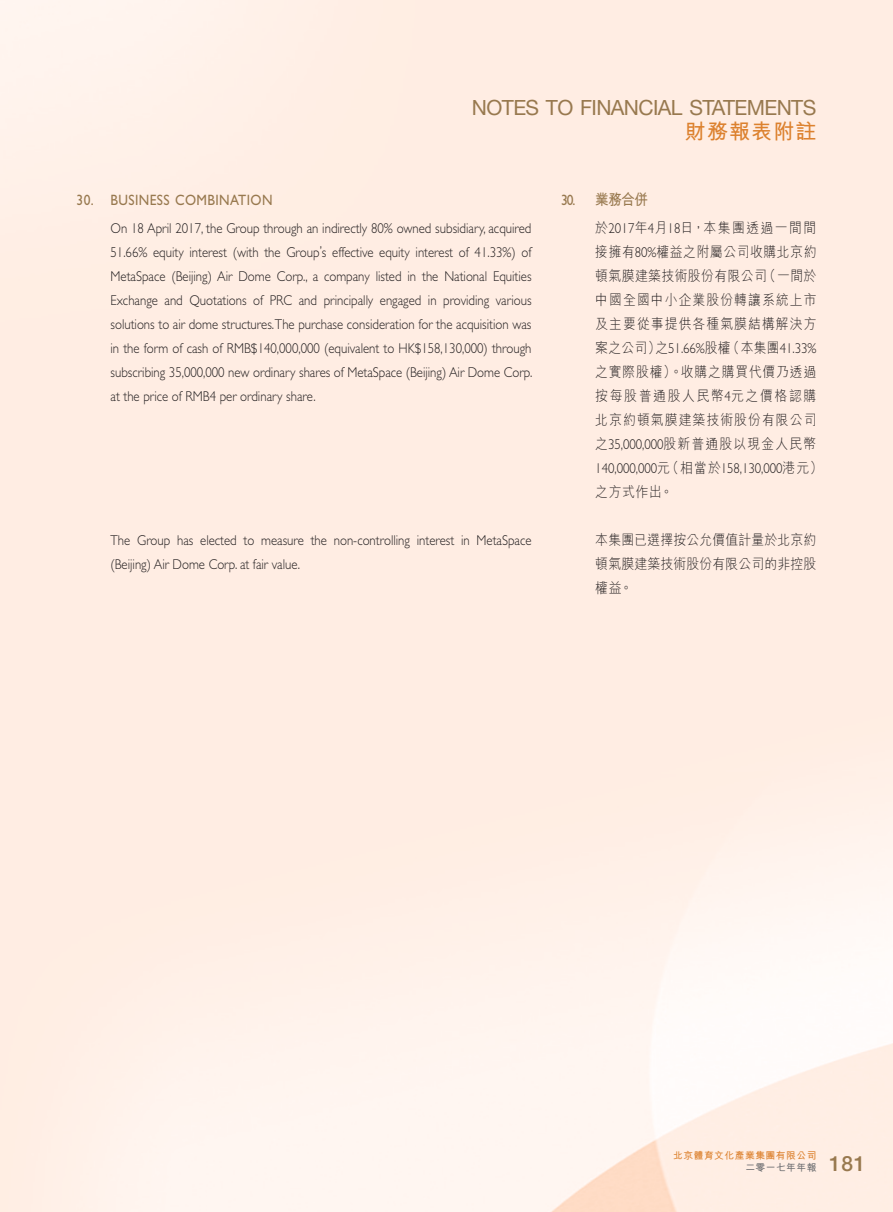
<style>
.page{position:relative;width:893px;height:1212px;background:#fff}
.page>*{position:absolute;margin:0;border:0;box-sizing:border-box;transform-origin:0 0}
.t1{font:21px "Helvetica Neue LT Std";letter-spacing:-.03em;color:#98794f}
.t2{font:700 21px "M Hei HK";letter-spacing:.055em;color:#dc812e}
.Heading_1{font:15px "Gill Sans Std";letter-spacing:.03em;color:#98794f;scale:.9 1}
.C_Heading_1{font:700 15px "M Hei HK";color:#98794f;scale:.9 1}
.Body_Text{font:300 14.25px/24px "Gill Sans Std";color:#231f20;text-align:justify;scale:.9 1}
.C_Body_Text{font:300 14.25px/24px "M Hei HK";letter-spacing:.085em;color:#231f20;scale:.9 1}
.C_Body_Text-2{font:300 14.25px/24px "M Hei HK";letter-spacing:.065em;color:#231f20;text-align:justify;scale:.9 1}
.t3{font:700 9.75px/12px "M Hei HK";letter-spacing:.055em;color:#dc812e}
.s1{font-family:"Gill Sans Std";font-weight:400}
.s2{font-family:"Gill Sans Std"}
.s3{color:#6c6d70}
.s4{font-family:"Helvetica Neue LT Std";font-weight:500;font-size:21px;color:#98794f}
</style>
<div class="page">
<h1 class="t1" style="left:472px;top:95px;width:346px">NOTES TO FINANCIAL STATEMENTS</h1>
<h1 class="t2" style="left:685px;top:116px;width:133px">財務報表附註</h1>
<p class="Heading_1" style="left:77px;top:191px;width:219px">30. BUSINESS COMBINATION</p>
<p class="Body_Text" style="left:111px;top:216px;width:470px">On 18 April 2017, the Group through an indirectly 80% owned subsidiary, acquired 51.66% equity interest (with the Group’s effective equity interest of 41.33%) of MetaSpace (Beijing) Air Dome Corp., a company listed in the National Equities Exchange and Quotations of PRC and principally engaged in providing various solutions to air dome structures.The purchase consideration for the acquisition was in the form of cash of RMB$140,000,000 (equivalent to HK$158,130,000) through subscribing 35,000,000 new ordinary shares of MetaSpace (Beijing) Air Dome Corp. at the price of RMB4 per ordinary share.</p>
<p class="Body_Text" style="left:111px;top:528px;width:469px">The Group has elected to measure the non-controlling interest in MetaSpace (Beijing) Air Dome Corp. at fair value.</p>
<p class="C_Heading_1" style="left:561px;top:188px;width:98px"><span class="s1">30.</span> 業務合併</p>
<p class="C_Body_Text" style="left:595px;top:216px;width:254px">於<span class="s2">2017</span>年<span class="s2">4</span>月<span class="s2">18</span>日，本集團透過一間間接擁有<span class="s2">80%</span>權益之附屬公司收購北京約頓氣膜建築技術股份有限公司（一間於中國全國中小企業股份轉讓系統上市及主要從事提供各種氣膜結構解決方案之公司）之<span class="s2">51.66%</span>股權（本集團<span class="s2">41.33%</span>之實際股權）。收購之購買代價乃透過按每股普通股人民幣<span class="s2">4</span>元之價格認購北京約頓氣膜建築技術股份有限公司之<span class="s2">35,000,000</span>股新普通股以現金人民幣<br><span class="s2">140,000,000</span>元（相當於<span class="s2">158,130,000</span>港元）之方式作出。</p>
<p class="C_Body_Text-2" style="left:595px;top:528px;width:247px">本集團已選擇按公允價值計量於北京約頓氣膜建築技術股份有限公司的非控股權益。</p>
<p class="t3" style="left:745px;top:1149px;width:122px;text-indent:-72px">北京體育文化產業集團有限公司<br><span class="s3">二零一七年年報</span> <span class="s4">181</span></p>
</div>
